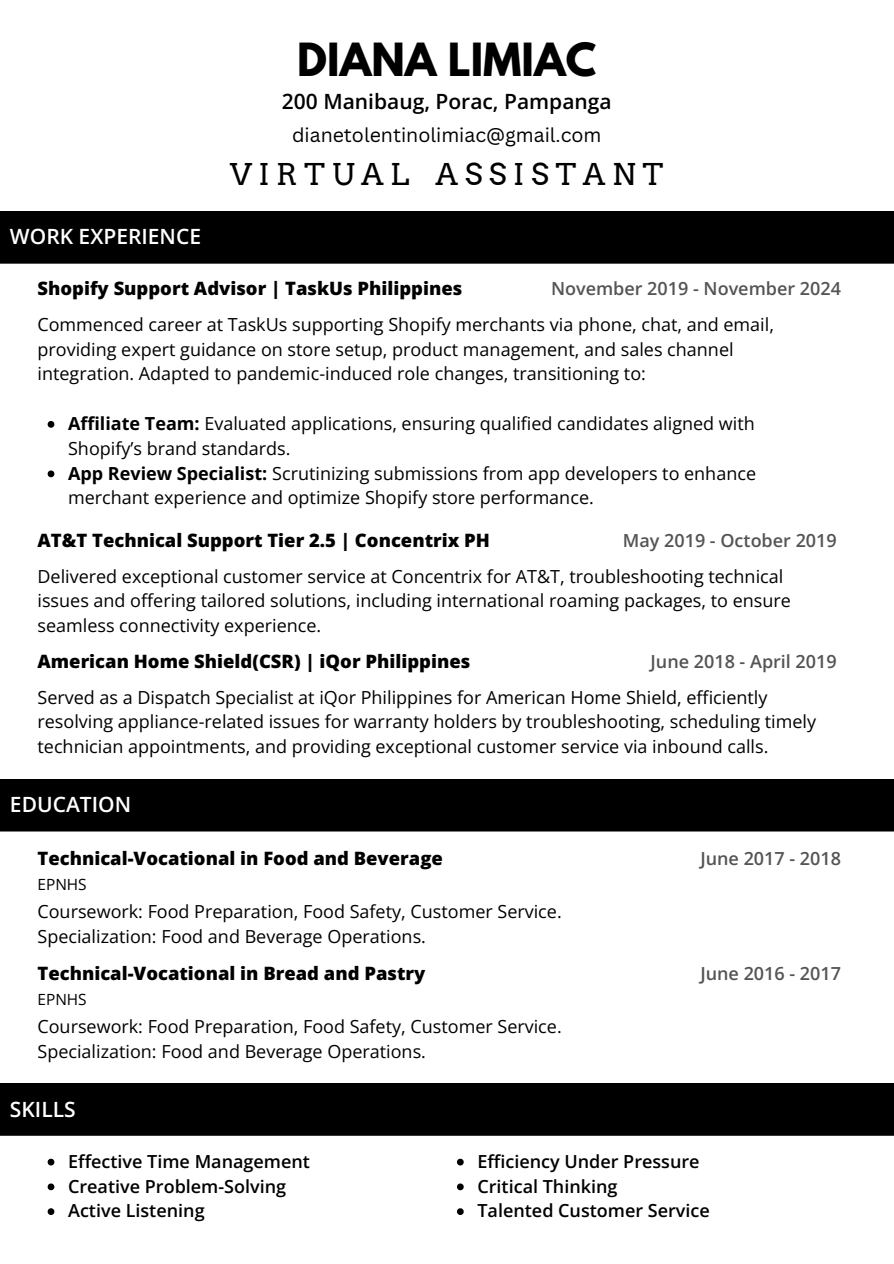
<style>
.page{position:relative;width:894px;height:1264px;background:#fff}
.page>*{position:absolute;margin:0;border:0;box-sizing:border-box;transform-origin:0 0}
.t1{font:700 40.5px "League Spartan";color:#000}
.t2{font:30px "Arvo";letter-spacing:.22em;color:#000}
.t3{font:600 21px "Open Sans";color:#fff}
.t4{font:600 21px "Open Sans";color:#000}
.t5{font:19.5px "Canva Sans";color:#000}
.t6{font:800 18.45px "Open Sans";color:#000}
.t7{font:18px/24.8px "Open Sans";color:#000}
.t8{font:600 18px "Open Sans";color:#000}
.t9{font:600 18px "Open Sans";color:#545454}
.t10{font:15.45px "Open Sans";color:#000}
.s1{font-weight:700}
</style>
<div class="page">
<div style="left:0;top:211px;width:893px;height:53px;background:#000"></div>
<svg style="left:48px;top:421px;width:6px;height:7px"></svg>
<svg style="left:48px;top:470px;width:6px;height:7px"></svg>
<div style="left:0;top:779px;width:893px;height:52px;background:#000"></div>
<div style="left:0;top:1083px;width:893px;height:52px;background:#000"></div>
<svg style="left:48px;top:1158px;width:6px;height:7px"></svg>
<svg style="left:48px;top:1183px;width:6px;height:7px"></svg>
<svg style="left:48px;top:1208px;width:6px;height:6px"></svg>
<svg style="left:457px;top:1158px;width:6px;height:7px"></svg>
<svg style="left:457px;top:1183px;width:6px;height:7px"></svg>
<svg style="left:457px;top:1208px;width:6px;height:6px"></svg>
<h1 class="t3" style="left:10px;top:222px;width:192px">WORK EXPERIENCE</h1>
<h4 class="t1" style="left:297px;top:40px;width:300px">DIANA LIMIAC</h4>
<h5 class="t4" style="left:282px;top:87px;width:331px">200 Manibaug, Porac, Pampanga</h5>
<h2 class="t5" style="left:292px;top:121px;width:311px">dianetolentinolimiac@gmail.com</h2>
<h3 class="t2" style="left:230px;top:156px;width:435px">VIRTUAL ASSISTANT</h3>
<h6 class="t6" style="left:37px;top:275px;width:426px">Shopify Support Advisor | TaskUs Philippines</h6>
<h6 class="t9" style="left:551px;top:276px;width:291px">November 2019 - November 2024</h6>
<p class="t7" style="left:37px;top:311px;width:737px">Commenced career at TaskUs supporting Shopify merchants via phone, chat, and email, providing expert guidance on store setup, product management, and sales channel integration. Adapted to pandemic-induced role changes, transitioning to:</p>
<p class="t7" style="left:68px;top:410px;width:688px"><span class="s1">Affiliate Team:</span> Evaluated applications, ensuring qualified candidates aligned with<br>Shopify’s brand standards.</p>
<p class="t7" style="left:68px;top:460px;width:689px"><span class="s1">App Review Specialist:</span> Scrutinizing submissions from app developers to enhance merchant experience and optimize Shopify store performance.</p>
<h6 class="t6" style="left:37px;top:527px;width:454px">AT&amp;T Technical Support Tier 2.5 | Concentrix PH</h6>
<h6 class="t9" style="left:622px;top:527px;width:215px">May 2019 - October 2019</h6>
<p class="t7" style="left:37px;top:563px;width:754px">Delivered exceptional customer service at Concentrix for AT&amp;T, troubleshooting technical issues and offering tailored solutions, including international roaming packages, to ensure seamless connectivity experience.</p>
<h6 class="t6" style="left:37px;top:648px;width:434px">American Home Shield(CSR) | iQor Philippines</h6>
<h6 class="t9" style="left:650px;top:648px;width:188px">June 2018 - April 2019</h6>
<p class="t7" style="left:37px;top:684px;width:779px">Served as a Dispatch Specialist at iQor Philippines for American Home Shield, efficiently resolving appliance-related issues for warranty holders by troubleshooting, scheduling timely technician appointments, and providing exceptional customer service via inbound calls.</p>
<h3 class="t3" style="left:10px;top:789px;width:123px">EDUCATION</h3>
<h6 class="t6" style="left:37px;top:845px;width:407px">Technical-Vocational in Food and Beverage</h6>
<h6 class="t9" style="left:700px;top:845px;width:142px">June 2017 - 2018</h6>
<p class="t10" style="left:37px;top:873px;width:51px">EPNHS</p>
<p class="t7" style="left:37px;top:898px;width:525px">Coursework: Food Preparation, Food Safety, Customer Service.</p>
<p class="t7" style="left:37px;top:923px;width:390px">Specialization: Food and Beverage Operations.</p>
<h6 class="t6" style="left:37px;top:960px;width:389px">Technical-Vocational in Bread and Pastry</h6>
<h6 class="t10" style="left:37px;top:988px;width:51px">EPNHS</h6>
<p class="t7" style="left:37px;top:1013px;width:525px">Coursework: Food Preparation, Food Safety, Customer Service.</p>
<p class="t7" style="left:37px;top:1038px;width:390px">Specialization: Food and Beverage Operations.</p>
<p class="t9" style="left:700px;top:960px;width:142px">June 2016 - 2017</p>
<h3 class="t3" style="left:10px;top:1094px;width:67px">SKILLS</h3>
<p class="t8" style="left:68px;top:1148px;width:243px">Effective Time Management</p>
<p class="t8" style="left:68px;top:1173px;width:219px">Creative Problem-Solving</p>
<p class="t8" style="left:68px;top:1197px;width:138px">Active Listening</p>
<p class="t8" style="left:477px;top:1148px;width:223px">Efficiency Under Pressure</p>
<p class="t8" style="left:477px;top:1173px;width:142px">Critical Thinking</p>
<p class="t8" style="left:477px;top:1197px;width:234px">Talented Customer Service</p>
</div>
